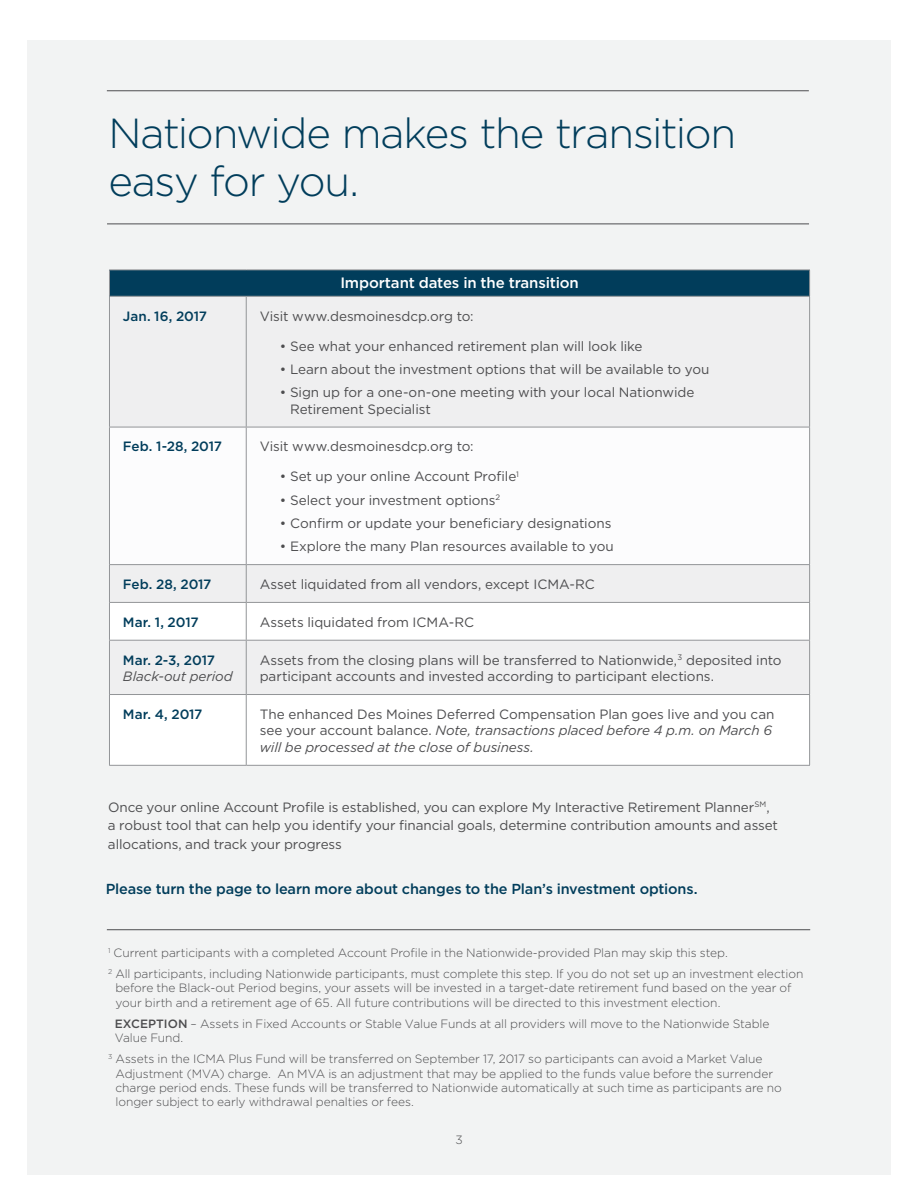
<style>
.page{position:relative;width:918px;height:1188px;background:#fff}
.page>*{position:absolute;margin:0;border:0;box-sizing:border-box;transform-origin:0 0}
.t1{font:300 42px/48px "Gotham";letter-spacing:-.035em;color:#013d5b}
.t2{font:500 15px "Gotham";letter-spacing:-.01em;color:#fff}
.t3{font:500 14.55px "Gotham";letter-spacing:-.01em;color:#013d5b}
.t4{font:13.5px/16.5px "Gotham";letter-spacing:-.005em;color:#4d4d4f}
.t5{font:500 13.5px "Gotham";letter-spacing:-.005em;color:#013d5b}
.t6{font:italic 13.5px "Gotham";letter-spacing:-.005em;color:#4d4d4f}
.t7{font:300 12px/14.4px "Gotham";letter-spacing:-.005em;color:#4d4d4f}
.s1{font-style:italic}
.s2{font-weight:500}
</style>
<div class="page">
<div style="left:27px;top:40px;width:864px;height:1135px;background:#f2f3f3"></div>
<div style="left:109px;top:270px;width:701px;height:26px;background:#013d5b"></div>
<svg style="left:110px;top:297px;width:699px;height:305px"></svg>
<div style="left:110px;top:428px;width:699px;height:136px;background:#fcfcfd"></div>
<svg style="left:110px;top:603px;width:699px;height:162px;fill:#fff"></svg>
<hr style="left:109px;top:269px;width:137px;height:1px;background:#939598">
<svg style="left:109px;top:270px;width:1px;height:26px"></svg>
<hr style="left:246px;top:269px;width:564px;height:1px;background:#939598">
<svg style="left:809px;top:270px;width:1px;height:26px"></svg>
<hr style="left:109px;top:296px;width:137px;height:1px;background:#939598">
<hr style="left:109px;top:297px;width:1px;height:130px;background:#939598">
<hr style="left:246px;top:296px;width:564px;height:1px;background:#939598">
<hr style="left:246px;top:297px;width:1px;height:130px;background:#939598">
<hr style="left:809px;top:297px;width:1px;height:130px;background:#939598">
<hr style="left:109px;top:427px;width:137px;height:1px;background:#939598">
<hr style="left:109px;top:427px;width:1px;height:137px;background:#939598">
<hr style="left:246px;top:427px;width:564px;height:1px;background:#939598">
<hr style="left:246px;top:427px;width:1px;height:137px;background:#939598">
<hr style="left:809px;top:427px;width:1px;height:137px;background:#939598">
<hr style="left:109px;top:603px;width:1px;height:37px;background:#939598">
<hr style="left:246px;top:603px;width:1px;height:37px;background:#939598">
<hr style="left:809px;top:603px;width:1px;height:37px;background:#939598">
<hr style="left:109px;top:695px;width:1px;height:70px;background:#939598">
<hr style="left:246px;top:695px;width:1px;height:70px;background:#939598">
<hr style="left:809px;top:695px;width:1px;height:70px;background:#939598">
<hr style="left:109px;top:765px;width:137px;height:1px;background:#939598">
<hr style="left:246px;top:765px;width:564px;height:1px;background:#939598">
<hr style="left:109px;top:564px;width:137px;height:1px;background:#939598">
<hr style="left:109px;top:565px;width:1px;height:37px;background:#939598">
<hr style="left:109px;top:602px;width:137px;height:1px;background:#939598">
<hr style="left:246px;top:564px;width:564px;height:1px;background:#939598">
<hr style="left:246px;top:565px;width:1px;height:37px;background:#939598">
<hr style="left:809px;top:565px;width:1px;height:37px;background:#939598">
<hr style="left:246px;top:602px;width:564px;height:1px;background:#939598">
<hr style="left:109px;top:640px;width:137px;height:1px;background:#939598">
<hr style="left:109px;top:641px;width:1px;height:53px;background:#939598">
<hr style="left:109px;top:694px;width:137px;height:1px;background:#939598">
<hr style="left:246px;top:640px;width:564px;height:1px;background:#939598">
<hr style="left:246px;top:641px;width:1px;height:53px;background:#939598">
<hr style="left:809px;top:641px;width:1px;height:53px;background:#939598">
<hr style="left:246px;top:694px;width:564px;height:1px;background:#939598">
<hr style="left:107px;top:90px;width:702px;height:1px;background:#4d4d4f">
<hr style="left:107px;top:224px;width:702px;height:1px;background:#4d4d4f">
<hr style="left:107px;top:929px;width:703px;height:1px;background:#4d4d4f">
<h1 class="t1" style="left:108px;top:108px;width:629px">Nationwide makes the transition easy for you.</h1>
<p class="t2" style="left:340px;top:273px;width:240px">Important dates in the transition</p>
<p class="t5" style="left:123px;top:307px;width:86px">Jan. 16, 2017</p>
<p class="t4" style="left:260px;top:307px;width:215px">Visit www.desmoinesdcp.org to:</p>
<p class="t4" style="left:280px;top:337px;width:364px">• See what your enhanced retirement plan will look like</p>
<p class="t4" style="left:280px;top:360px;width:431px">• Learn about the investment options that will be available to you</p>
<p class="t4" style="left:290px;top:384px;width:406px;text-indent:-10px">• Sign up for a one-on-one meeting with your local Nationwide<br>Retirement Specialist</p>
<p class="t5" style="left:123px;top:438px;width:101px">Feb. 1-28, 2017</p>
<p class="t4" style="left:260px;top:438px;width:215px">Visit www.desmoinesdcp.org to:</p>
<p class="t4" style="left:280px;top:468px;width:240px">• Set up your online Account Profile<sup>1</sup></p>
<p class="t4" style="left:280px;top:491px;width:222px">• Select your investment options<sup>2</sup></p>
<p class="t4" style="left:280px;top:515px;width:333px">• Confirm or update your beneficiary designations</p>
<p class="t4" style="left:280px;top:538px;width:335px">• Explore the many Plan resources available to you</p>
<p class="t5" style="left:123px;top:575px;width:90px">Feb. 28, 2017</p>
<p class="t4" style="left:260px;top:576px;width:336px">Asset liquidated from all vendors, except ICMA-RC</p>
<p class="t5" style="left:123px;top:613px;width:77px">Mar. 1, 2017</p>
<p class="t4" style="left:260px;top:613px;width:216px">Assets liquidated from ICMA-RC</p>
<p class="t5" style="left:123px;top:651px;width:93px">Mar. 2-3, 2017</p>
<p class="t6" style="left:123px;top:668px;width:111px">Black-out period</p>
<p class="t4" style="left:260px;top:651px;width:523px">Assets from the closing plans will be transferred to Nationwide,<sup>3</sup> deposited into participant accounts and invested according to participant elections.</p>
<p class="t5" style="left:123px;top:705px;width:81px">Mar. 4, 2017</p>
<p class="t4" style="left:260px;top:705px;width:516px">The enhanced Des Moines Deferred Compensation Plan goes live and you can see your account balance. <span class="s1">Note, transactions placed before 4 p.m. on March 6 will be processed at the close of business.</span></p>
<p class="t4" style="left:108px;top:798px;width:672px;line-height:18px">Once your online Account Profile is established, you can explore My Interactive Retirement Planner<sup>SM</sup>, a robust tool that can help you identify your financial goals, determine contribution amounts and asset</p>
<p class="t4" style="left:108px;top:836px;width:235px">allocations, and track your progress</p>
<p class="t3" style="left:106px;top:879px;width:594px">Please turn the page to learn more about changes to the Plan’s investment options.</p>
<p class="t7" style="left:108px;top:941px;width:697px;line-height:21.1px"><sup>1</sup> Current participants with a completed Account Profile in the Nationwide-provided Plan may skip this step.<br><sup>2</sup> All participants, including Nationwide participants, must complete this step. If you do not set up an investment election</p>
<p class="t7" style="left:115px;top:980px;width:678px">before the Black-out Period begins, your assets will be invested in a target-date retirement fund based on the year of your birth and a retirement age of 65. All future contributions will be directed to this investment election.</p>
<p class="t7" style="left:115px;top:1016px;width:656px"><span class="s2">EXCEPTION</span> – Assets in Fixed Accounts or Stable Value Funds at all providers will move to the Nationwide Stable<br>Value Fund.</p>
<p class="t7" style="left:115px;top:1051px;width:668px;text-indent:-7px"><sup>3</sup> Assets in the ICMA Plus Fund will be transferred on September 17, 2017 so participants can avoid a Market Value Adjustment (MVA) charge. An MVA is an adjustment that may be applied to the funds value before the surrender charge period ends. These funds will be transferred to Nationwide automatically at such time as participants are no longer subject to early withdrawal penalties or fees.</p>
<p class="t7" style="left:455px;top:1132px;width:9px">3</p>
</div>
